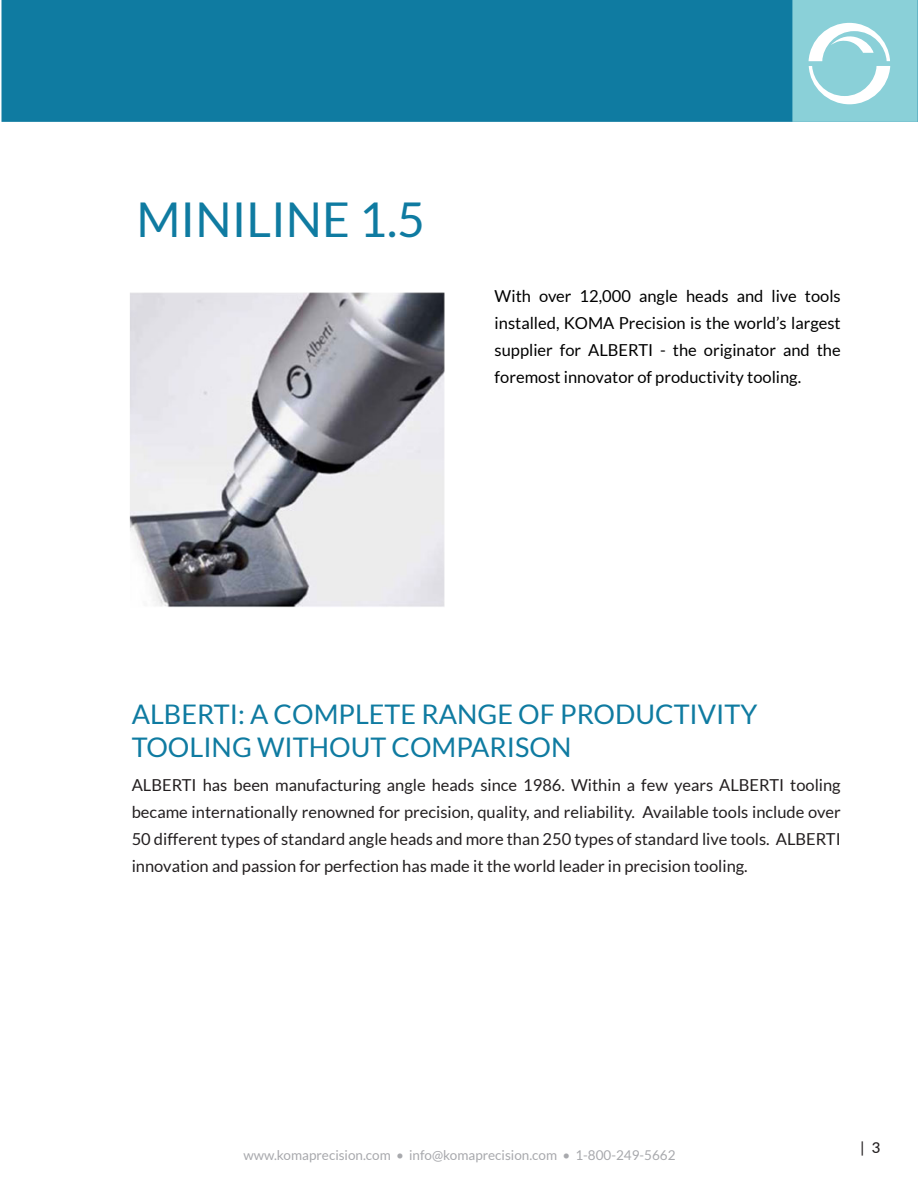
<style>
.page{position:relative;width:918px;height:1188px;background:#fff}
.page>*{position:absolute;margin:0;border:0;box-sizing:border-box;transform-origin:0 0}
.t1{font:48px "Lato";color:#0f7ba1}
.t2{font:27px/32.4px "Lato";color:#0f7ba1}
.t3{font:16.5px/27px "Lato";color:#231f20;text-align:justify}
.t4{font:16.5px/27px "Lato";color:#000;text-align:justify}
.t5{font:500 15px "Lato";color:#231f20}
.t6{font:13.5px "Lato";color:#a8a9ad}
</style>
<div class="page">
<div style="left:2px;top:0;width:916px;height:122px;background:#0f7ba1"></div>
<div style="left:792px;top:0;width:126px;height:122px;background:#8ad0d8"></div>
<svg style="left:809px;top:23px;width:81px;height:81px"></svg>
<img style="left:129px;top:292px;width:316px;height:316px">
<p class="t1" style="left:136px;top:193px;width:290px">MINILINE 1.5</p>
<p class="t4" style="left:495px;top:282px;width:348px">With over 12,000 angle heads and live tools installed, KOMA Precision is the world’s largest supplier for ALBERTI - the originator and the foremost innovator of productivity tooling.</p>
<p class="t2" style="left:132px;top:698px;width:627px">ALBERTI: A COMPLETE RANGE OF PRODUCTIVITY<br>TOOLING WITHOUT COMPARISON</p>
<p class="t3" style="left:132px;top:772px;width:711px">ALBERTI has been manufacturing angle heads since 1986. Within a few years ALBERTI tooling became internationally renowned for precision, quality, and reliability. Available tools include over 50 different types of standard angle heads and more than 250 types of standard live tools. ALBERTI innovation and passion for perfection has made it the world leader in precision tooling.</p>
<p class="t6" style="left:243px;top:1148px;width:434px">www.komaprecision.com • info@komaprecision.com • 1-800-249-5662</p>
<p class="t5" style="left:861px;top:1136px;width:22px">| 3</p>
</div>
